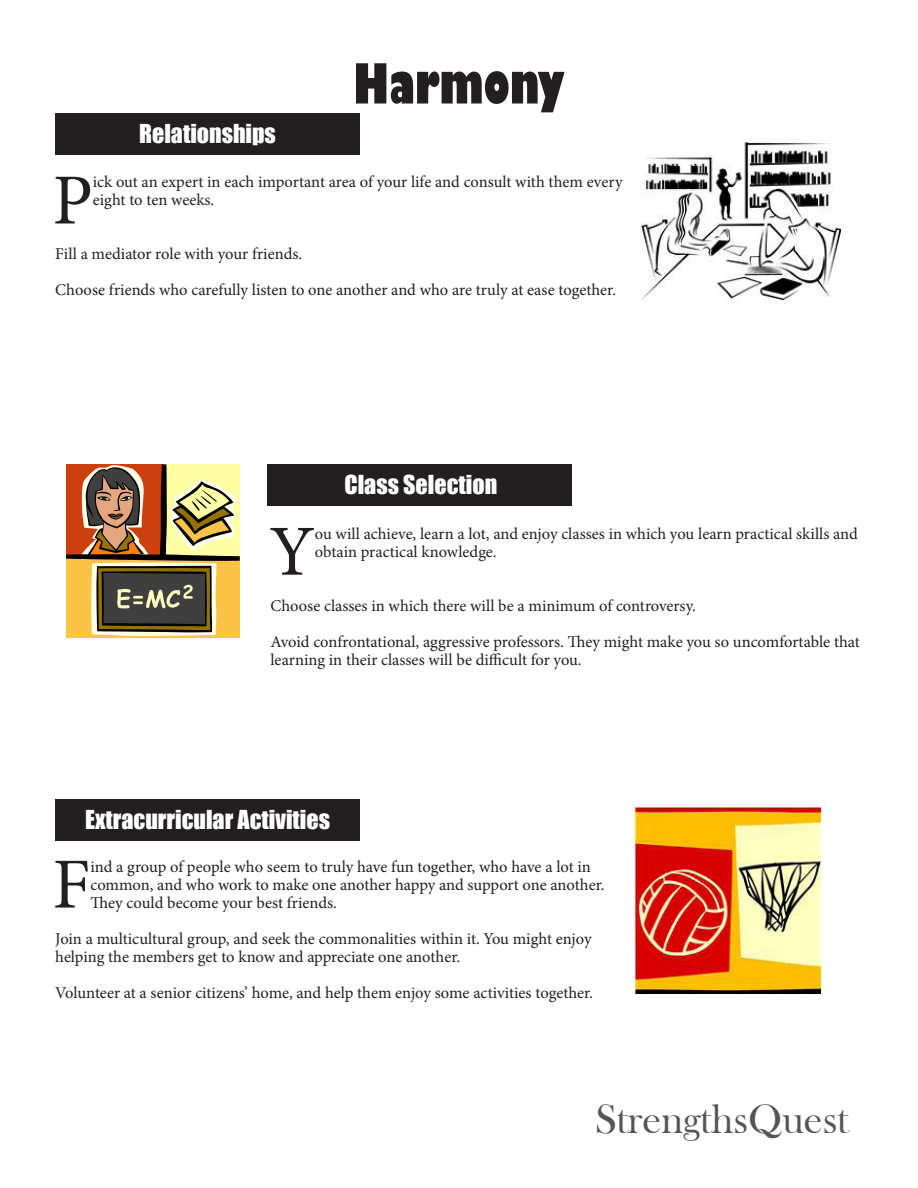
<style>
.page{position:relative;width:918px;height:1188px;background:#fff}
.page>*{position:absolute;margin:0;border:0;box-sizing:border-box;transform-origin:0 0}
.t1{font:71.85px "Minion Pro";color:#231f20}
.t2{font:800 condensed 54px "Gill Sans";color:#231f20}
.t3{font:42px "Bask Old Face";color:#545557}
.t4{font:24px "Impact";color:#fff}
.t5{font:16.5px/18px "Minion Pro";color:#231f20}
</style>
<div class="page">
<img style="left:641px;top:138px;width:199px;height:165px">
<div style="left:55px;top:113px;width:305px;height:41px;background:#231f20"></div>
<div style="left:66px;top:557px;width:174px;height:81px;background:#f9c447"></div>
<svg style="left:66px;top:464px;width:174px;height:172px"></svg>
<div style="left:267px;top:464px;width:304px;height:41px;background:#231f20"></div>
<img style="left:636px;top:807px;width:185px;height:186px">
<div style="left:55px;top:799px;width:305px;height:41px;background:#231f20"></div>
<p class="t4" style="left:139px;top:115px;width:138px">Relationships</p>
<p class="t2" style="left:353px;top:50px;width:213px">Harmony</p>
<p class="t1" style="left:52px;top:152px;width:42px">P</p>
<p class="t5" style="left:93px;top:173px;width:531px">ick out an expert in each important area of your life and consult with them every eight to ten weeks.</p>
<p class="t5" style="left:55px;top:245px;width:248px">Fill a mediator role with your friends.</p>
<p class="t5" style="left:55px;top:281px;width:562px">Choose friends who carefully listen to one another and who are truly at ease together.</p>
<p class="t4" style="left:344px;top:466px;width:154px">Class Selection</p>
<p class="t1" style="left:269px;top:504px;width:47px">Y</p>
<p class="t5" style="left:315px;top:524px;width:545px">ou will achieve, learn a lot, and enjoy classes in which you learn practical skills and obtain practical knowledge.</p>
<p class="t5" style="left:270px;top:596px;width:427px">Choose classes in which there will be a minimum of controversy.</p>
<p class="t5" style="left:270px;top:632px;width:591px">Avoid confrontational, aggressive professors. They might make you so uncomfortable that learning in their classes will be difficult for you.</p>
<p class="t4" style="left:85px;top:801px;width:246px">Extracurricular Activities</p>
<p class="t1" style="left:52px;top:836px;width:40px">F</p>
<p class="t5" style="left:90px;top:857px;width:516px">ind a group of people who seem to truly have fun together, who have a lot in common, and who work to make one another happy and support one another.<br>They could become your best friends.</p>
<p class="t5" style="left:55px;top:929px;width:538px">Join a multicultural group, and seek the commonalities within it. You might enjoy helping the members get to know and appreciate one another.</p>
<p class="t5" style="left:55px;top:983px;width:539px">Volunteer at a senior citizens’ home, and help them enjoy some activities together.</p>
<p class="t3" style="left:595px;top:1096px;width:255px">StrengthsQuest</p>
</div>
